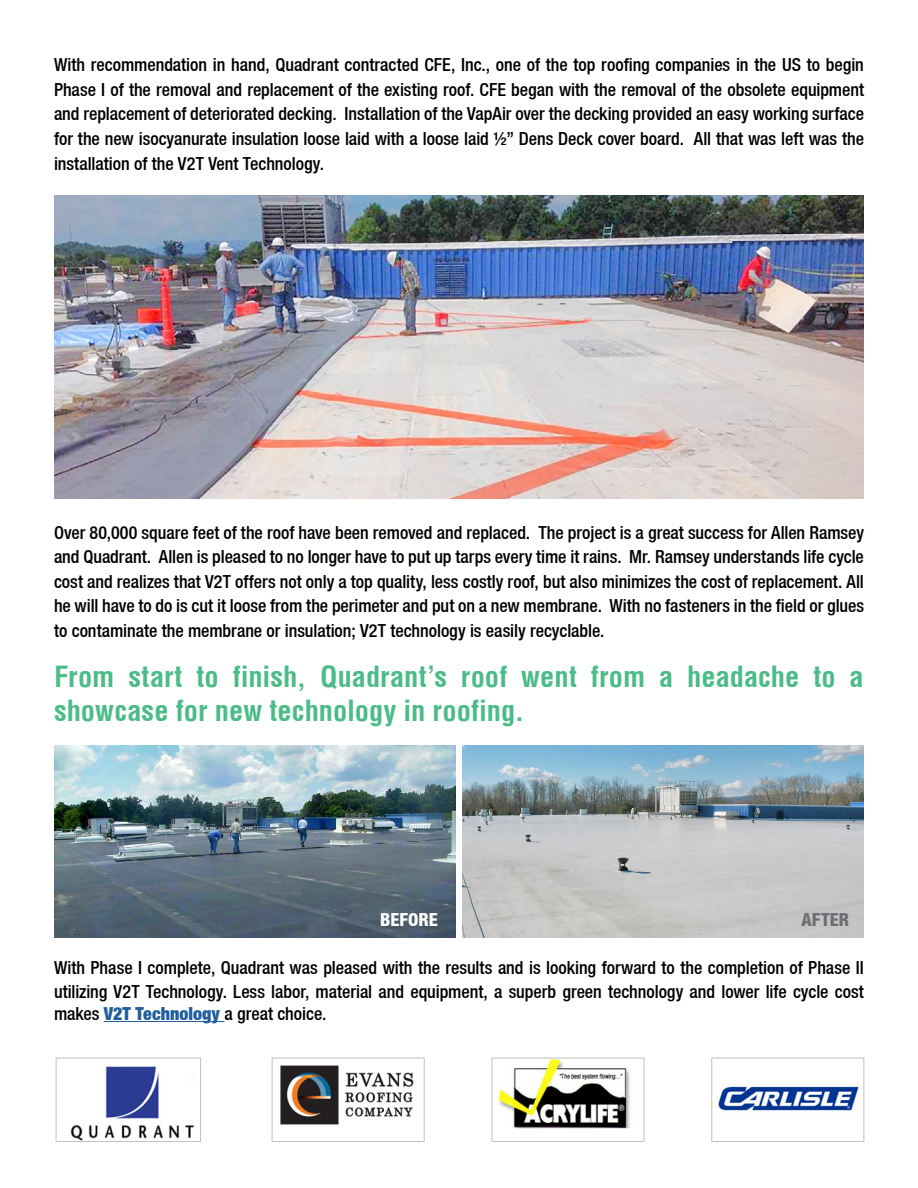
<style>
.page{position:relative;width:918px;height:1188px;background:#fff}
.page>*{position:absolute;margin:0;border:0;box-sizing:border-box;transform-origin:0 0}
.t1{font:700 condensed 28.5px/34.2px "Helvetica";color:#4bbb87}
.t2{font:500 condensed 18px/24.6px "Helvetica Neue LT";letter-spacing:-.005em;color:#000;text-align:justify}
.t3{font:800 condensed 18px "Helvetica Neue LT";color:#fff}
.t4{font:800 condensed 18px "Helvetica Neue LT";letter-spacing:.01em;color:#6d6e71}
.s1{font-weight:900;color:#215e9e}
</style>
<div class="page">
<hr style="left:104px;top:1021px;width:120px;height:1px;background:#215e9e">
<img style="left:54px;top:196px;width:810px;height:303px">
<img style="left:70px;top:1066px;width:125px;height:74px">
<div style="left:56px;top:1058px;width:145px;height:84px;border:1px solid #c2c2be"></div>
<img style="left:718px;top:1086px;width:141px;height:25px">
<div style="left:712px;top:1058px;width:152px;height:84px;border:1px solid #c2c2be"></div>
<img style="left:280px;top:1065px;width:134px;height:60px">
<div style="left:272px;top:1058px;width:152px;height:84px;border:1px solid #c2c2be"></div>
<img style="left:498px;top:1060px;width:133px;height:69px">
<div style="left:492px;top:1058px;width:152px;height:84px;border:1px solid #c2c2be"></div>
<img style="left:54px;top:745px;width:401px;height:192px">
<img style="left:463px;top:745px;width:401px;height:192px">
<p class="t2" style="left:54px;top:52px;width:812px">With recommendation in hand, Quadrant contracted CFE, Inc., one of the top roofing companies in the US to begin Phase I of the removal and replacement of the existing roof. CFE began with the removal of the obsolete equipment and replacement of deteriorated decking. Installation of the VapAir over the decking provided an easy working surface for the new isocyanurate insulation loose laid with a loose laid ½” Dens Deck cover board. All that was left was the installation of the V2T Vent Technology.</p>
<p class="t2" style="left:54px;top:520px;width:812px">Over 80,000 square feet of the roof have been removed and replaced. The project is a great success for Allen Ramsey and Quadrant. Allen is pleased to no longer have to put up tarps every time it rains. Mr. Ramsey understands life cycle cost and realizes that V2T offers not only a top quality, less costly roof, but also minimizes the cost of replacement. All he will have to do is cut it loose from the perimeter and put on a new membrane. With no fasteners in the field or glues to contaminate the membrane or insulation; V2T technology is easily recyclable.</p>
<h1 class="t1" style="left:54px;top:659px;width:811px">From start to finish, Quadrant’s roof went from a headache to a showcase for new technology in roofing.</h1>
<p class="t3" style="left:380px;top:909px;width:59px">BEFORE</p>
<p class="t4" style="left:801px;top:909px;width:49px">AFTER</p>
<p class="t2" style="left:54px;top:955px;width:811px">With Phase I complete, Quadrant was pleased with the results and is looking forward to the completion of Phase II utilizing V2T Technology. Less labor, material and equipment, a superb green technology and lower life cycle cost</p>
<p class="t2" style="left:54px;top:1001px;width:274px">makes <span class="s1">V2T Technology</span> a great choice.</p>
</div>
